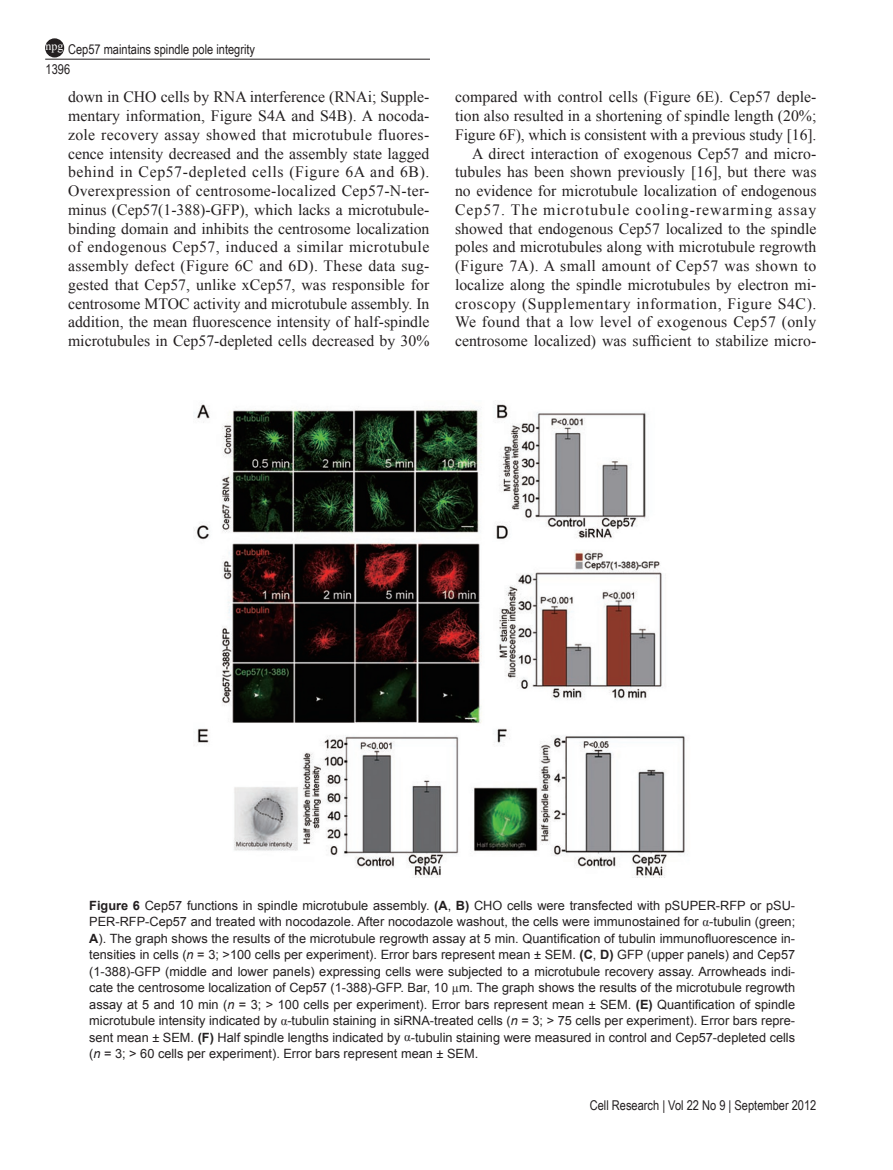
<style>
.page{position:relative;width:893px;height:1170px;background:#fff}
.page>*{position:absolute;margin:0;border:0;box-sizing:border-box;transform-origin:0 0}
.t1{font:15.75px/18.8px "Times New Roman";color:#231f20;text-align:justify}
.t2{font:15.75px "Times New Roman PSMT2";color:#231f20}
.t3{font:13.5px/19.8px "Arial Narrow";color:#231f20}
.t4{font:12.75px/16.5px "Arial";color:#231f20;text-align:justify}
.t5{font:12.75px "Arial MT2";color:#231f20}
.t6{font:12px "Times New Roman";color:#fff}
.s1{font-family:"Times New Roman"}
.s2{font-family:"Arial";font-weight:700}
.s3{font-family:"Arial"}
.s4{font-family:"Times New Roman PSMT2"}
.s5{font-family:"Arial MT2"}
.s6{font-weight:700}
.s7{font-style:italic}
</style>
<div class="page">
<hr style="left:45px;top:59px;width:385px;height:1px;background:#231f20">
<div style="left:46px;top:39px;width:17px;height:18px;background:#231f20;border-radius:50%"></div>
<div style="left:45px;top:38px;width:19px;height:19px;border:2px solid #231f20;border-radius:50%"></div>
<img style="left:194px;top:403px;width:491px;height:474px">
<p class="t3" style="left:46px;top:39px;width:211px;text-indent:23px">Cep57 maintains spindle pole integrity<br>1396</p>
<p class="t6" style="left:46px;top:38px;width:19px">npg</p>
<p class="t1" style="left:68px;top:88px;width:363px">down in CHO cells by RNA interference (RNAi; Supple&shy;mentary information, Figure S4A and S4B). A nocoda&shy;zole recovery assay showed that microtubule fluores&shy;cence intensity decreased and the assembly state lagged behind in Cep57-depleted cells (Figure 6A and 6B).<br>Overexpression of centrosome-localized Cep57-N-ter&shy;minus (Cep57(1-388)-GFP), which lacks a microtubule&shy;binding domain and inhibits the centrosome localization of endogenous Cep57, induced a similar microtubule assembly defect (Figure 6C and 6D). These data sug&shy;gested that Cep57, unlike xCep57, was responsible for centrosome MTOC activity and microtubule assembly. In</p>
<p class="t2" style="left:68px;top:311px;width:363px">addition, the mean fluorescence intensity of half-spindle</p>
<p class="t1" style="left:68px;top:331px;width:363px">microtubules in Cep57-depleted cells decreased by 30%</p>
<p class="t1" style="left:455px;top:87px;width:363px;text-align:right">compared with control cells (Figure 6E). Cep57 deple&shy;tion also resulted in a shortening of spindle length (20%; Figure 6F), which is consistent with a previous study [16].<br>A direct interaction of exogenous Cep57 and micro&shy;tubules has been shown previously [16], but there was no evidence for microtubule localization of endogenous Cep57. The microtubule cooling-rewarming assay showed that endogenous Cep57 localized to the spindle poles and microtubules along with microtubule regrowth (Figure 7A). A small amount of Cep57 was shown to localize along the spindle microtubules by electron mi&shy;croscopy (Supplementary information, Figure S4C).<br>We found that a low level of exogenous Cep57 (only</p>
<p class="t2" style="left:455px;top:330px;width:363px">centrosome localized) was sufficient to stabilize micro<span class="s1">-</span></p>
<p class="t5" style="left:89px;top:896px;width:707px"><span class="s2">Figure 6</span> Cep57 functions in spindle microtubule assembly. <span class="s2">(A</span>, <span class="s2">B)</span> <span class="s3">CHO cells were transfected with pSUPER-RFP or pSU</span>-</p>
<p class="t4" style="left:89px;top:913px;width:707px">PER-RFP-Cep57 and treated with nocodazole. After nocodazole washout, the cells were immunostained for <span class="s4">α</span><span class="s5">-tubulin (green; </span><span class="s6">A</span>). The graph shows the results of the microtubule regrowth assay at 5 min. Quantification of tubulin immunofluorescence in&shy;<span class="s5">tensities in cells (</span><span class="s7">n</span> = 3; &gt;100 cells per experiment). Error bars represent mean ± SEM. <span class="s6">(C</span><span class="s5">,</span> <span class="s6">D)</span> GFP (upper panels) and Cep57 (1-388)-GFP (middle and lower panels) expressing cells were subjected to a microtubule recovery assay. Arrowheads indi&shy;cate the centrosome localization of Cep57 (1-388)-GFP. Bar, 10 <span class="s1">µ</span><span class="s5">m. The graph shows the results of the microtubule regrowth </span>assay at 5 and 10 min (<span class="s7">n</span> = 3; &gt; 100 cells per experiment). Error bars represent mean ± SEM. <span class="s6">(E)</span> Quantification of spindle <span class="s5">microtubule intensity indicated by</span> <span class="s4">α</span>-tubulin staining in siRNA-treated cells (<span class="s7">n</span> = 3; &gt; 75 cells per experiment). Error bars repre<span class="s5">-</span></p>
<p class="t5" style="left:89px;top:1028px;width:707px"><span class="s3">sent mean ± SEM.</span> <span class="s2">(F)</span> Half spindle lengths indicated by <span class="s4">α</span>-tubulin staining were measured in control and Cep57-depleted cells</p>
<p class="t4" style="left:89px;top:1045px;width:390px"><span class="s5">(</span><span class="s7">n</span> = 3; &gt; 60 cells per experiment). Error bars represent mean ± SEM.</p>
<p class="t3" style="left:590px;top:1094px;width:228px">Cell Research | Vol 22 No 9 | September 2012</p>
</div>
